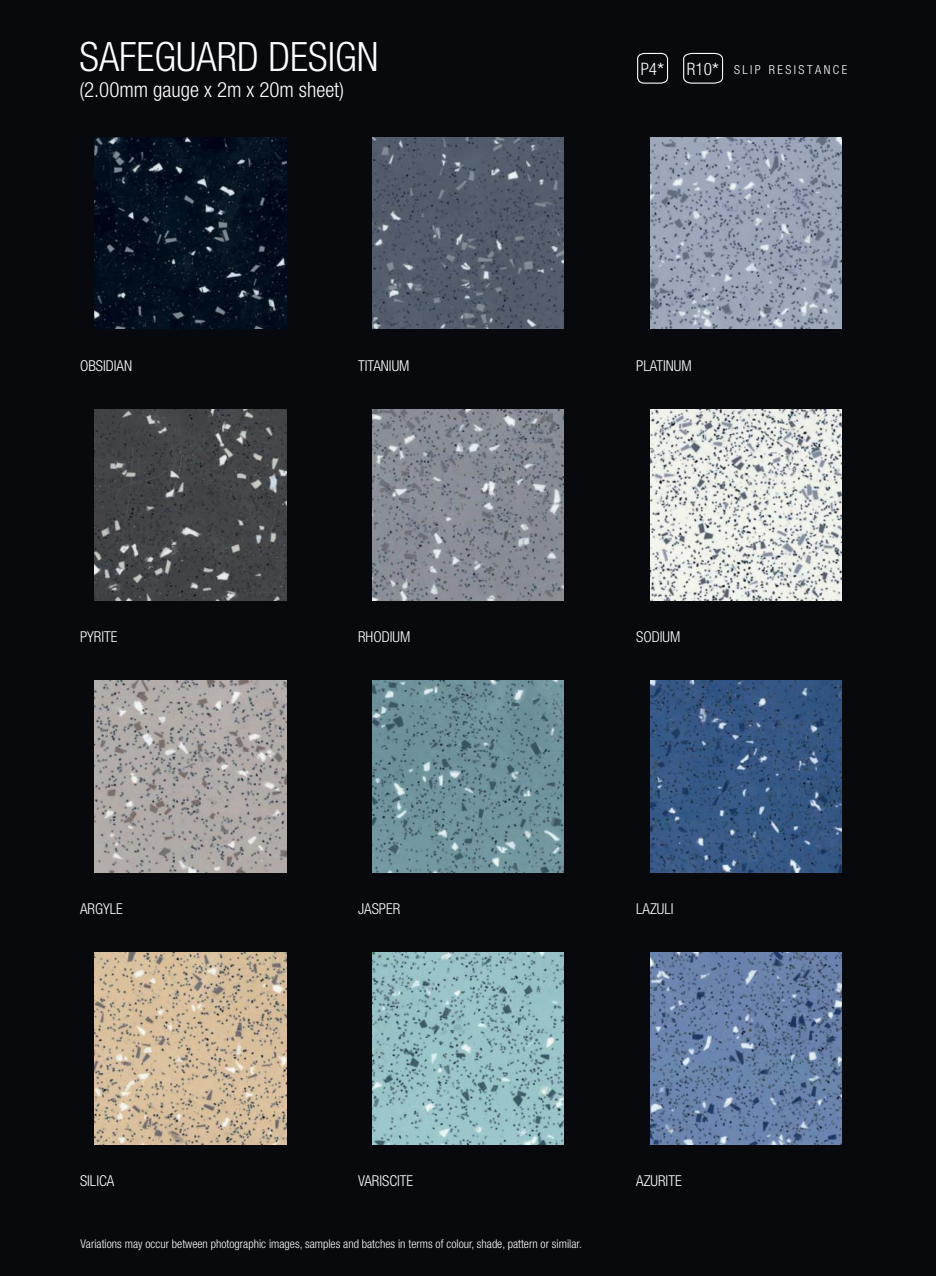
<style>
.page{position:relative;width:936px;height:1276px;background:#fff}
.page>*{position:absolute;margin:0;border:0;box-sizing:border-box;transform-origin:0 0}
.t1{font:300 condensed 40.5px "Helvetica Neue";color:#fff}
.t2{font:300 condensed 21px "Helvetica Neue";color:#fff}
.t3{font:300 condensed 17.1px "Helvetica Neue";color:#fff}
.t4{font:300 condensed 15px "Helvetica Neue";color:#fff}
.t5{font:300 condensed 12.3px "Helvetica Neue";letter-spacing:.2em;color:#fff}
.t6{font:300 condensed 12px "Helvetica Neue";color:#fff}
.s1{font-stretch:expanded}
.s2{font-size:17.1px}
.s3{font-stretch:expanded;font-size:17.1px}
</style>
<div class="page">
<div style="left:0;top:0;width:935px;height:1276px;background:#08090d"></div>
<svg style="left:637px;top:52px;width:31px;height:32px"></svg>
<svg style="left:683px;top:52px;width:40px;height:32px"></svg>
<img style="left:95px;top:409px;width:191px;height:191px">
<img style="left:372px;top:409px;width:192px;height:191px">
<img style="left:650px;top:409px;width:191px;height:191px">
<img style="left:95px;top:681px;width:191px;height:191px">
<img style="left:372px;top:681px;width:192px;height:191px">
<img style="left:650px;top:681px;width:191px;height:191px">
<img style="left:95px;top:137px;width:191px;height:191px">
<img style="left:372px;top:137px;width:192px;height:191px">
<img style="left:650px;top:137px;width:191px;height:191px">
<img style="left:95px;top:952px;width:191px;height:192px">
<img style="left:372px;top:952px;width:192px;height:192px">
<img style="left:650px;top:952px;width:191px;height:192px">
<h1 class="t1" style="left:80px;top:42px;width:300px">SAFEGUARD DESIGN</h1>
<h2 class="t2" style="left:80px;top:82px;width:266px">(2.00mm gauge x 2m x 20m sheet)</h2>
<h3 class="t3" style="left:640px;top:63px;width:25px">P4<span class="s1">*</span></h3>
<p class="t5" style="left:687px;top:65px;width:162px"><span class="s2">R10</span><span class="s3">*</span> SLIP RESISTANCE</p>
<p class="t4" style="left:80px;top:360px;width:54px">OBSIDIAN</p>
<p class="t4" style="left:358px;top:360px;width:53px">TITANIUM</p>
<p class="t4" style="left:636px;top:360px;width:57px">PLATINUM</p>
<p class="t4" style="left:80px;top:631px;width:39px">PYRITE</p>
<p class="t4" style="left:358px;top:631px;width:54px">RHODIUM</p>
<p class="t4" style="left:636px;top:631px;width:46px">SODIUM</p>
<p class="t4" style="left:80px;top:903px;width:44px">ARGYLE</p>
<p class="t4" style="left:358px;top:903px;width:44px">JASPER</p>
<p class="t4" style="left:636px;top:903px;width:39px">LAZULI</p>
<p class="t4" style="left:80px;top:1175px;width:36px">SILICA</p>
<p class="t4" style="left:358px;top:1175px;width:57px">VARISCITE</p>
<p class="t4" style="left:636px;top:1175px;width:47px">AZURITE</p>
<p class="t6" style="left:81px;top:1239px;width:502px">Variations may occur between photographic images, samples and batches in terms of colour, shade, pattern or similar.</p>
</div>
